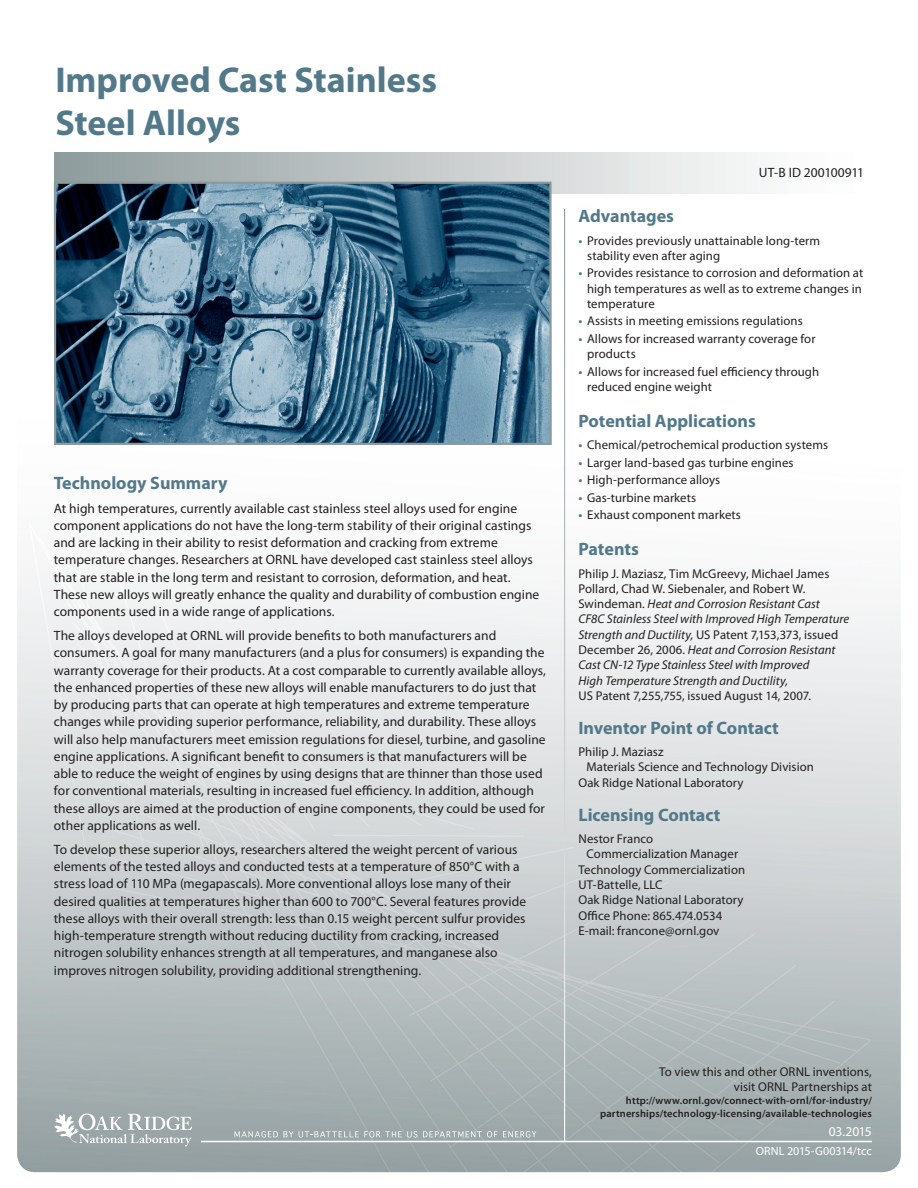
<style>
.page{position:relative;width:918px;height:1188px;background:#fff}
.page>*{position:absolute;margin:0;border:0;box-sizing:border-box;transform-origin:0 0}
.t1{font:700 36px/43.2px "Myriad Pro";color:#52798a}
.Subtitle{font:700 18px "Myriad Pro";color:#52798a}
.body{font:700 18px "Myriad Pro";color:#52798a}
.body-2{font:13.5px/17.2px "Myriad Pro";letter-spacing:.005em;color:#231f20}
.body-3{font:13.5px "Myriad Pro";letter-spacing:-.025em;color:#fff}
.body-4{font:12.75px/15.3px "Myriad Pro";letter-spacing:.005em;color:#231f20}
.names_addresses_phon{font:italic 12.75px/15.3px "Myriad Pro";color:#231f20}
.names_addresses_phon-2{font:12.75px "Myriad Pro";letter-spacing:.005em;color:#231f20}
.body-5{font:12px "Myriad Pro";letter-spacing:-.005em;color:#fff}
.body-6{font:600 10.5px/12.6px "Myriad Pro";letter-spacing:.015em;color:#231f20;text-align:right}
.s1{font-weight:600;color:#52798a}
.s2{font-style:normal}
</style>
<div class="page">
<img style="left:17px;top:349px;width:884px;height:823px">
<hr style="left:564px;top:209px;width:1px;height:932px;background:#fff">
<hr style="left:201px;top:1141px;width:671px;height:1px;background:#fff">
<div style="left:54px;top:152px;width:818px;height:42px;background:linear-gradient(to right,#909c9d,#fff)"></div>
<svg style="left:54px;top:1113px;width:138px;height:33px"></svg>
<svg style="left:235px;top:1131px;width:58px;height:6px"></svg>
<svg style="left:299px;top:1131px;width:118px;height:6px"></svg>
<svg style="left:423px;top:1131px;width:74px;height:6px"></svg>
<svg style="left:503px;top:1131px;width:33px;height:6px"></svg>
<img style="left:57px;top:185px;width:492px;height:257px">
<div style="left:54px;top:182px;width:498px;height:263px;border:2px solid #8d9a9c"></div>
<p class="t1" style="left:55px;top:59px;width:383px">Improved Cast Stainless<br>Steel Alloys</p>
<p class="Subtitle" style="left:54px;top:472px;width:175px">Technology Summary</p>
<p class="body-2" style="left:54px;top:500px;width:487px">At high temperatures, currently available cast stainless steel alloys used for engine component applications do not have the long-term stability of their original castings and are lacking in their ability to resist deformation and cracking from extreme temperature changes. Researchers at ORNL have developed cast stainless steel alloys that are stable in the long term and resistant to corrosion, deformation, and heat.<br>These new alloys will greatly enhance the quality and durability of combustion engine components used in a wide range of applications.</p>
<p class="body-2" style="left:54px;top:627px;width:494px">The alloys developed at ORNL will provide benefits to both manufacturers and consumers. A goal for many manufacturers (and a plus for consumers) is expanding the warranty coverage for their products. At a cost comparable to currently available alloys, the enhanced properties of these new alloys will enable manufacturers to do just that by producing parts that can operate at high temperatures and extreme temperature changes while providing superior performance, reliability, and durability. These alloys will also help manufacturers meet emission regulations for diesel, turbine, and gasoline engine applications. A significant benefit to consumers is that manufacturers will be able to reduce the weight of engines by using designs that are thinner than those used for conventional materials, resulting in increased fuel efficiency. In addition, although these alloys are aimed at the production of engine components, they could be used for other applications as well.</p>
<p class="body-2" style="left:54px;top:841px;width:474px">To develop these superior alloys, researchers altered the weight percent of various elements of the tested alloys and conducted tests at a temperature of 850°C with a stress load of 110 MPa (megapascals). More conventional alloys lose many of their desired qualities at temperatures higher than 600 to 700°C. Several features provide these alloys with their overall strength: less than 0.15 weight percent sulfur provides high-temperature strength without reducing ductility from cracking, increased nitrogen solubility enhances strength at all temperatures, and manganese also improves nitrogen solubility, providing additional strengthening.</p>
<p class="body-2" style="left:759px;top:164px;width:107px">UT-B ID 200100911</p>
<p class="body" style="left:578px;top:206px;width:97px">Advantages</p>
<p class="body-4" style="left:587px;top:233px;width:235px;text-indent:-9px"><span class="s1">•</span> Provides previously unattainable long-term stability even after aging</p>
<p class="body-4" style="left:587px;top:266px;width:278px;text-indent:-9px"><span class="s1">•</span> Provides resistance to corrosion and deformation at high temperatures as well as to extreme changes in temperature</p>
<p class="body-4" style="left:578px;top:314px;width:226px"><span class="s1">•</span> Assists in meeting emissions regulations</p>
<p class="body-4" style="left:587px;top:331px;width:230px;text-indent:-9px"><span class="s1">•</span> Allows for increased warranty coverage for products</p>
<p class="body-4" style="left:587px;top:364px;width:234px;text-indent:-9px"><span class="s1">•</span> Allows for increased fuel efficiency through reduced engine weight</p>
<p class="Subtitle" style="left:578px;top:411px;width:179px">Potential Applications</p>
<p class="body-4" style="left:578px;top:438px;width:251px"><span class="s1">•</span> Chemical/petrochemical production systems</p>
<p class="body-4" style="left:578px;top:455px;width:217px"><span class="s1">•</span> Larger land-based gas turbine engines</p>
<p class="body-4" style="left:578px;top:473px;width:143px"><span class="s1">•</span> High-performance alloys</p>
<p class="body-4" style="left:578px;top:490px;width:119px"><span class="s1">•</span> Gas-turbine markets</p>
<p class="body-4" style="left:578px;top:507px;width:164px"><span class="s1">•</span> Exhaust component markets</p>
<p class="Subtitle" style="left:578px;top:539px;width:62px">Patents</p>
<p class="names_addresses_phon" style="left:578px;top:566px;width:272px"><span class="s2">Philip J. Maziasz, Tim McGreevy, Michael James Pollard, Chad W. Siebenaler, and Robert W.<br>Swindeman.</span> Heat and Corrosion Resistant Cast<br>CF8C Stainless Steel with Improved High Temperature Strength and Ductility, <span class="s2">US Patent 7,153,373, issued December 26, 2006.</span> Heat and Corrosion Resistant Cast CN-12 Type Stainless Steel with Improved<br>High Temperature Strength and Ductility,<br><span class="s2">US Patent 7,255,755, issued August 14, 2007.</span></p>
<p class="Subtitle" style="left:578px;top:718px;width:202px">Inventor Point of Contact</p>
<p class="names_addresses_phon-2" style="left:578px;top:745px;width:87px">Philip J. Maziasz</p>
<p class="names_addresses_phon-2" style="left:587px;top:760px;width:229px">Materials Science and Technology Division</p>
<p class="names_addresses_phon-2" style="left:578px;top:776px;width:167px">Oak Ridge National Laboratory</p>
<p class="Subtitle" style="left:578px;top:805px;width:143px">Licensing Contact</p>
<p class="names_addresses_phon-2" style="left:578px;top:832px;width:76px">Nestor Franco</p>
<p class="names_addresses_phon-2" style="left:587px;top:847px;width:153px">Commercialization Manager</p>
<p class="names_addresses_phon-2" style="left:578px;top:862px;width:168px">Technology Commercialization</p>
<p class="names_addresses_phon-2" style="left:578px;top:878px;width:86px">UT-Battelle, LLC</p>
<p class="names_addresses_phon-2" style="left:578px;top:893px;width:167px">Oak Ridge National Laboratory</p>
<p class="names_addresses_phon-2" style="left:578px;top:908px;width:145px">Office Phone: 865.474.0534</p>
<p class="names_addresses_phon-2" style="left:578px;top:924px;width:142px">E-mail: francone@ornl.gov</p>
<p class="body-4" style="left:659px;top:1064px;width:214px;text-align:right">To view this and other ORNL inventions, visit ORNL Partnerships at</p>
<p class="body-6" style="left:600px;top:1094px;width:273px">http://www.ornl.gov/connect-with-ornl/for-industry/ partnerships/technology-licensing/available-technologies</p>
<p class="body-3" style="left:829px;top:1124px;width:45px">03.2015</p>
<p class="body-5" style="left:756px;top:1145px;width:118px">ORNL 2015-G00314/tcc</p>
</div>
